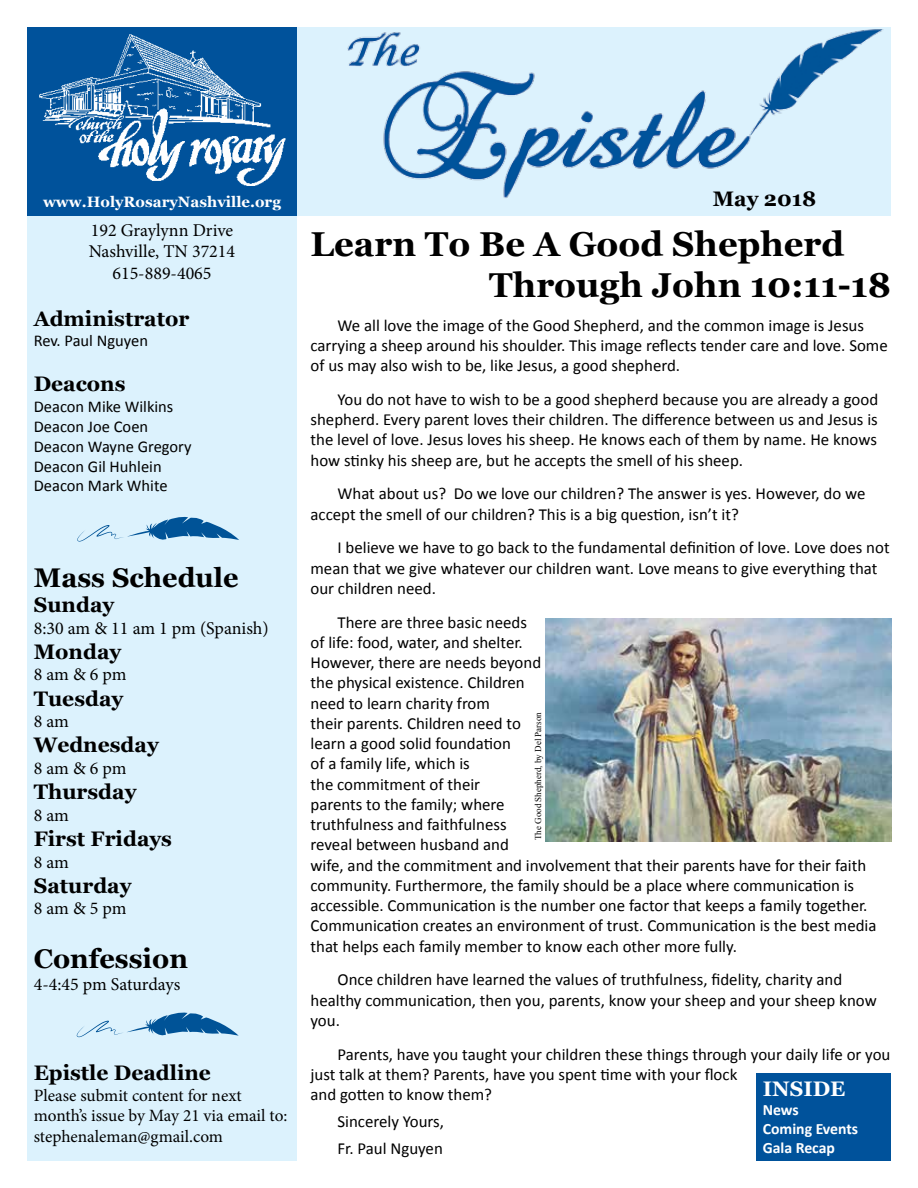
<style>
.page{position:relative;width:918px;height:1188px;background:#fff}
.page>*{position:absolute;margin:0;border:0;box-sizing:border-box;transform-origin:0 0}
.t1{font:700 34.5px/41.4px "Georgia";color:#000}
.t2{font:700 27px "Georgia";color:#000}
.t3{font:700 21px "Georgia";color:#000}
.t4{font:700 21px "Georgia";color:#fff}
.t5{font:18px/21.6px "Minion Pro";color:#000;text-align:center}
.t6{font:17.25px/20.7px "Minion Pro";letter-spacing:-.005em;color:#000}
.t7{font:16.8px/20.2px "Calibri";color:#000}
.t8{font:16.5px/19.8px "Calibri";color:#000}
.t9{font:700 15.75px/18.9px "Calibri";color:#fff}
.t10{font:700 15px "Georgia";color:#fff}
.t11{font:9px "Times New Roman";color:#000}
</style>
<div class="page">
<div style="left:297px;top:27px;width:594px;height:189px;background:#dcf2fd"></div>
<img style="left:347px;top:29px;width:537px;height:169px">
<div style="left:27px;top:216px;width:270px;height:945px;background:#dcf2fd"></div>
<div style="left:27px;top:27px;width:270px;height:189px;background:#00529b"></div>
<img style="left:39px;top:34px;width:247px;height:152px">
<div style="left:756px;top:1073px;width:135px;height:88px;background:#00529b"></div>
<svg style="left:77px;top:516px;width:162px;height:26px"></svg>
<svg style="left:77px;top:1012px;width:162px;height:25px"></svg>
<img style="left:545px;top:619px;width:346px;height:223px">
<p class="t10" style="left:43px;top:191px;width:239px">www.HolyRosaryNashville.org</p>
<p class="t3" style="left:713px;top:183px;width:105px">May 2018</p>
<p class="t5" style="left:89px;top:219px;width:148px">192 Graylynn Drive<br>Nashville, TN 37214<br>615-889-4065</p>
<p class="t3" style="left:34px;top:303px;width:157px">Administrator</p>
<p class="t8" style="left:34px;top:329px;width:116px">Rev. Paul Nguyen</p>
<p class="t3" style="left:34px;top:368px;width:93px">Deacons</p>
<p class="t8" style="left:34px;top:396px;width:159px">Deacon Mike Wilkins<br>Deacon Joe Coen<br>Deacon Wayne Gregory<br>Deacon Gil Huhlein<br>Deacon Mark White</p>
<h2 class="t2" style="left:34px;top:557px;width:206px">Mass Schedule</h2>
<p class="t3" style="left:34px;top:589px;width:82px">Sunday</p>
<p class="t5" style="left:34px;top:617px;width:237px">8:30 am &amp; 11 am 1 pm (Spanish)</p>
<p class="t3" style="left:34px;top:636px;width:89px">Monday</p>
<p class="t5" style="left:34px;top:664px;width:94px">8 am &amp; 6 pm</p>
<p class="t3" style="left:34px;top:683px;width:91px">Tuesday</p>
<p class="t5" style="left:34px;top:711px;width:37px">8 am</p>
<p class="t3" style="left:34px;top:729px;width:127px">Wednesday</p>
<p class="t5" style="left:34px;top:758px;width:94px">8 am &amp; 6 pm</p>
<p class="t3" style="left:34px;top:776px;width:104px">Thursday</p>
<p class="t5" style="left:34px;top:804px;width:37px">8 am</p>
<p class="t3" style="left:34px;top:823px;width:140px">First Fridays</p>
<p class="t5" style="left:34px;top:851px;width:37px">8 am</p>
<p class="t3" style="left:34px;top:870px;width:99px">Saturday</p>
<p class="t5" style="left:34px;top:898px;width:94px">8 am &amp; 5 pm</p>
<h2 class="t2" style="left:34px;top:939px;width:156px">Confession</h2>
<p class="t5" style="left:34px;top:974px;width:148px">4-4:45 pm Saturdays</p>
<p class="t3" style="left:34px;top:1057px;width:179px">Epistle Deadline</p>
<p class="t6" style="left:34px;top:1085px;width:255px">Please submit content for next month’s issue by May 21 via email to: stephenaleman@gmail.com</p>
<h1 class="t1" style="left:489px;top:221px;width:403px;text-indent:-179px">Learn To Be A Good Shepherd<br>Through John 10:11-18</h1>
<p class="t7" style="left:310px;top:314px;width:579px;text-indent:27px">We all love the image of the Good Shepherd, and the common image is Jesus carrying a sheep around his shoulder. This image reflects tender care and love. Some of us may also wish to be, like Jesus, a good shepherd.</p>
<p class="t7" style="left:310px;top:389px;width:569px;text-align:justify;text-indent:27px">You do not have to wish to be a good shepherd because you are already a good shepherd. Every parent loves their children. The difference between us and Jesus is the level of love. Jesus loves his sheep. He knows each of them by name. He knows how stinky his sheep are, but he accepts the smell of his sheep.</p>
<p class="t7" style="left:310px;top:483px;width:556px;text-indent:27px">What about us? Do we love our children? The answer is yes. However, do we accept the smell of our children? This is a big question, isn’t it?</p>
<p class="t7" style="left:310px;top:537px;width:581px;text-indent:27px">I believe we have to go back to the fundamental definition of love. Love does not mean that we give whatever our children want. Love means to give everything that our children need.</p>
<p class="t7" style="left:310px;top:611px;width:568px;text-indent:27px">There are three basic needs<br>of life: food, water, and shelter.<br>However, there are needs beyond<br>the physical existence. Children<br>need to learn charity from<br>their parents. Children need to<br>learn a good solid foundation<br>of a family life, which is<br>the commitment of their<br>parents to the family; where<br>truthfulness and faithfulness<br>reveal between husband and<br>wife, and the commitment and involvement that their parents have for their faith community. Furthermore, the family should be a place where communication is accessible. Communication is the number one factor that keeps a family together.<br>Communication creates an environment of trust. Communication is the best media that helps each family member to know each other more fully.</p>
<p class="t7" style="left:310px;top:969px;width:568px;text-indent:27px">Once children have learned the values of truthfulness, fidelity, charity and healthy communication, then you, parents, know your sheep and your sheep know you.</p>
<p class="t7" style="left:310px;top:1043px;width:581px;text-indent:27px">Parents, have you taught your children these things through your daily life or you just talk at them? Parents, have you spent time with your flock<br>and gotten to know them?</p>
<p class="t7" style="left:338px;top:1107px;width:108px;line-height:27px">Sincerely Yours,<br>Fr. Paul Nguyen</p>
<p class="t11" style="left:532px;top:840px;width:129px;rotate:-90deg">The Good Shepherd, by Del Parson</p>
<p class="t4" style="left:763px;top:1073px;width:84px">INSIDE</p>
<p class="t9" style="left:763px;top:1099px;width:97px">News<br>Coming Events<br>Gala Recap</p>
</div>
